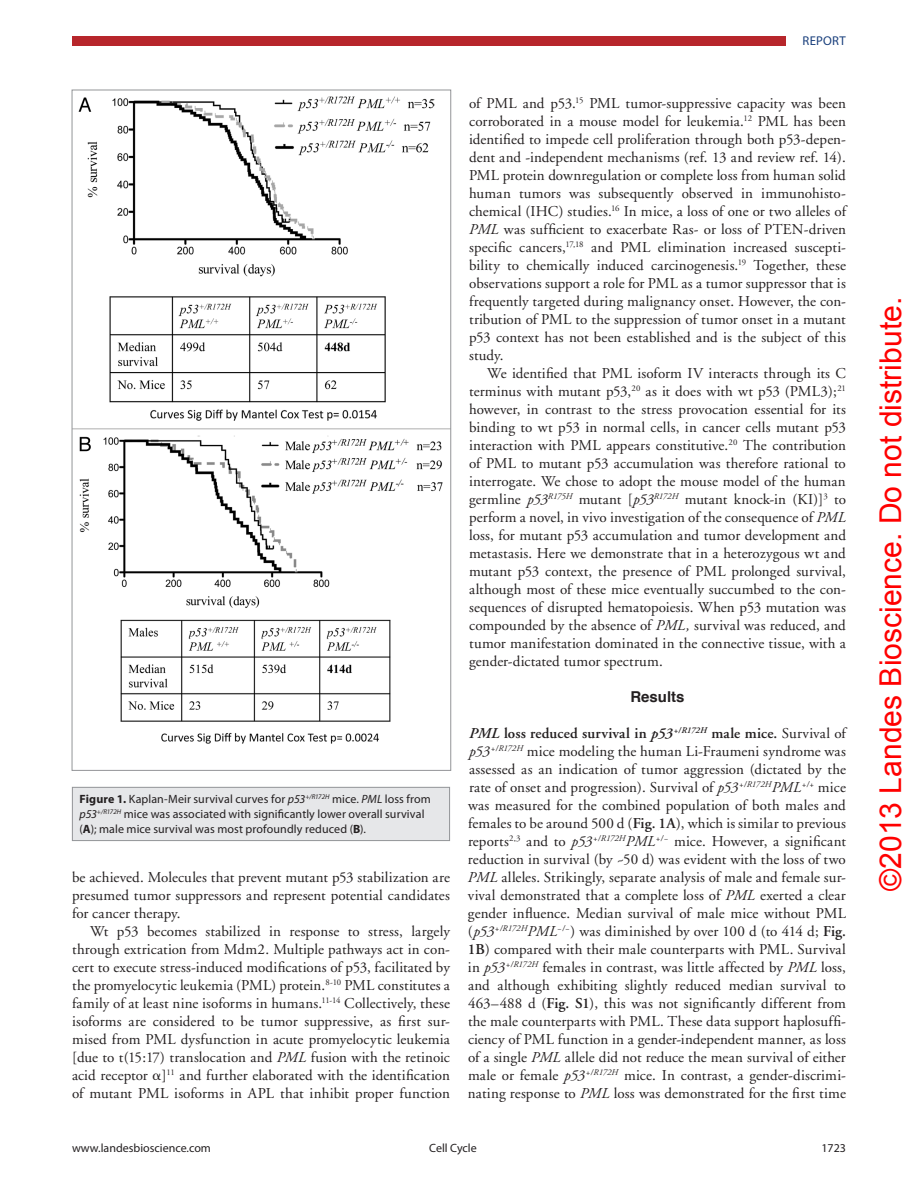
<style>
.page{position:relative;width:918px;height:1188px;background:#fff}
.page>*{position:absolute;margin:0;border:0;box-sizing:border-box;transform-origin:0 0}
.t1{font:30.15px "Arial";color:#f00}
.t2{font:15px/18px "Adobe Garamond";letter-spacing:.005em;color:#231f20;text-align:justify}
.t3{font:700 15px "Helvetica";color:#231f20}
.t4{font:12.75px "Myriad Pro";letter-spacing:.02em;color:#193f7c}
.t5{font:12px/15px "Myriad Pro";letter-spacing:.005em;color:#231f20}
.s1{font-weight:700}
.s2{font-style:italic}
.s3{font-family:"Universal Std Greekw Math Pi"}
.s4{font-weight:600;font-style:italic}
.s5{font-weight:600}
</style>
<div class="page">
<div style="left:72px;top:36px;width:713px;height:10px;background:#b7262b"></div>
<div style="left:72px;top:787px;width:378px;height:54px;background:#e6e7e9"></div>
<div style="left:72px;top:787px;width:378px;height:54px;border:1px solid #939598"></div>
<img style="left:74px;top:96px;width:375px;height:648px">
<p class="t4" style="left:803px;top:33px;width:45px">Report</p>
<p class="t5" style="left:79px;top:792px;width:353px"><span class="s1">Figure 1.</span> Kaplan-Meir survival curves for <span class="s2">p53</span><sup>+/R172H</sup> mice. <span class="s2">PML</span> loss from <span class="s2">p53</span><sup>+/R172H</sup> mice was associated with significantly lower overall survival (<span class="s1">A</span>); male mice survival was most profoundly reduced (<span class="s1">B</span>).</p>
<p class="t2" style="left:72px;top:869px;width:379px">be achieved. Molecules that prevent mutant p53 stabilization are presumed tumor suppressors and represent potential candidates for cancer therapy.</p>
<p class="t2" style="left:72px;top:923px;width:379px;text-indent:18px">Wt p53 becomes stabilized in response to stress, largely through extrication from Mdm2. Multiple pathways act in con&shy;cert to execute stress-induced modifications of p53, facilitated by the promyelocytic leukemia (PML) protein.<sup>8-10</sup> PML constitutes a family of at least nine isoforms in humans.<sup>11-14</sup> Collectively, these isoforms are considered to be tumor suppressive, as first sur&shy;mised from PML dysfunction in acute promyelocytic leukemia [due to t(15:17) translocation and <span class="s2">PML</span> fusion with the retinoic acid receptor <span class="s3">α</span>]<sup>11</sup> and further elaborated with the identification of mutant PML isoforms in APL that inhibit proper function</p>
<p class="t2" style="left:469px;top:95px;width:378px">of PML and p53.<sup>15</sup> PML tumor-suppressive capacity was been corroborated in a mouse model for leukemia.<sup>12</sup> PML has been identified to impede cell proliferation through both p53-depen&shy;dent and -independent mechanisms (ref. 13 and review ref. 14).<br>PML protein downregulation or complete loss from human solid human tumors was subsequently observed in immunohisto&shy;chemical (IHC) studies.<sup>16</sup> In mice, a loss of one or two alleles of <span class="s2">PML</span> was sufficient to exacerbate Ras- or loss of PTEN-driven specific cancers,<sup>17,18</sup> and PML elimination increased suscepti&shy;bility to chemically induced carcinogenesis.<sup>19</sup> Together, these observations support a role for PML as a tumor suppressor that is frequently targeted during malignancy onset. However, the con&shy;tribution of PML to the suppression of tumor onset in a mutant p53 context has not been established and is the subject of this study.</p>
<p class="t2" style="left:469px;top:365px;width:378px;text-indent:18px">We identified that PML isoform IV interacts through its C terminus with mutant p53,<sup>20</sup> as it does with wt p53 (PML3);<sup>21 </sup>however, in contrast to the stress provocation essential for its binding to wt p53 in normal cells, in cancer cells mutant p53 interaction with PML appears constitutive.<sup>20</sup> The contribution of PML to mutant p53 accumulation was therefore rational to interrogate. We chose to adopt the mouse model of the human germline <span class="s2">p53</span><sup>R175H</sup> mutant [<span class="s2">p53</span><sup>R172H</sup> mutant knock-in (KI)]<sup>3</sup> to perform a novel, in vivo investigation of the consequence of <span class="s2">PML </span>loss, for mutant p53 accumulation and tumor development and metastasis. Here we demonstrate that in a heterozygous wt and mutant p53 context, the presence of PML prolonged survival, although most of these mice eventually succumbed to the con&shy;sequences of disrupted hematopoiesis. When p53 mutation was compounded by the absence of <span class="s2">PML,</span> survival was reduced, and tumor manifestation dominated in the connective tissue, with a gender-dictated tumor spectrum.</p>
<p class="t3" style="left:630px;top:685px;width:56px">Results</p>
<p class="t2" style="left:468px;top:725px;width:379px"><span class="s4">PML</span> <span class="s5">loss reduced survival in</span> <span class="s4">p53</span><sup>+/R172H</sup> <span class="s5">male mice.</span> Survival of <span class="s2">p53</span><sup>+/R172H</sup> mice modeling the human Li-Fraumeni syndrome was assessed as an indication of tumor aggression (dictated by the rate of onset and progression). Survival of <span class="s2">p53</span><sup>+/R172H</sup><span class="s2">PML</span><sup>+/+</sup> mice was measured for the combined population of both males and females to be around 500 d (<span class="s5">Fig. 1A</span>), which is similar to previous reports<sup>2,3</sup> and to <span class="s2">p53</span><sup>+/R172H</sup><span class="s2">PML</span><sup>+/−</sup> mice. However, a significant reduction in survival (by ~50 d) was evident with the loss of two <span class="s2">PML</span> alleles. Strikingly, separate analysis of male and female sur&shy;vival demonstrated that a complete loss of <span class="s2">PML</span> exerted a clear gender influence. Median survival of male mice without PML (<span class="s2">p53</span><sup>+/R172H</sup><span class="s2">PML</span><sup>−/−</sup>) was diminished by over 100 d (to 414 d; <span class="s5">Fig.<br>1B</span>) compared with their male counterparts with PML. Survival in <span class="s2">p53</span><sup>+/R172H</sup> females in contrast, was little affected by <span class="s2">PML</span> loss, and although exhibiting slightly reduced median survival to 463–488 d (<span class="s5">Fig. S1</span>), this was not significantly different from the male counterparts with PML. These data support haplosuffi&shy;ciency of PML function in a gender-independent manner, as loss of a single <span class="s2">PML</span> allele did not reduce the mean survival of either male or female <span class="s2">p53</span><sup>+/R172H</sup> mice. In contrast, a gender-discrimi&shy;nating response to <span class="s2">PML</span> loss was demonstrated for the first time</p>
<p class="t5" style="left:72px;top:1140px;width:140px">www.landesbioscience.com</p>
<p class="t5" style="left:429px;top:1140px;width:49px">Cell Cycle</p>
<p class="t5" style="left:821px;top:1140px;width:26px">1723</p>
<h1 class="t1" style="left:871px;top:891px;width:595px;rotate:-90deg">©2013 Landes Bioscience. Do not distribute.</h1>
</div>
